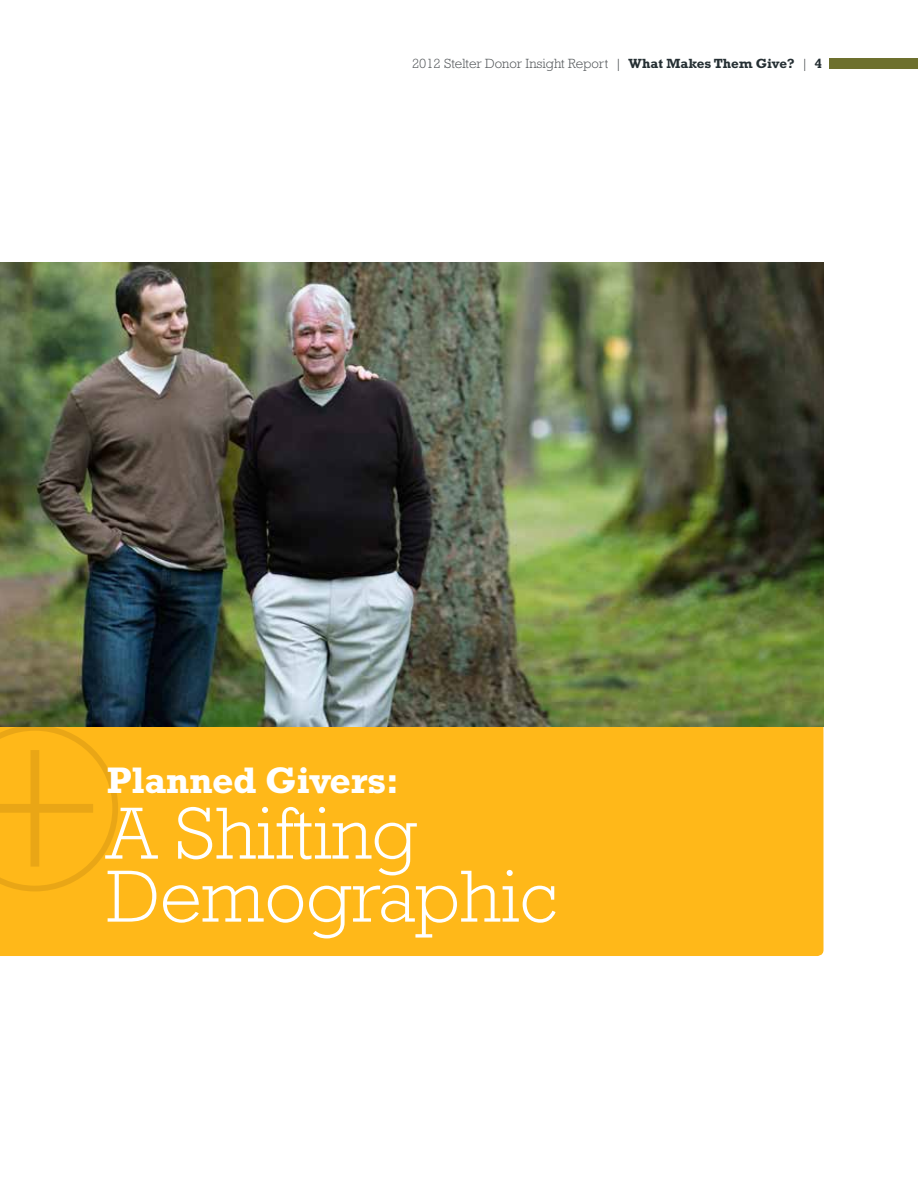
<style>
.page{position:relative;width:918px;height:1188px;background:#fff}
.page>*{position:absolute;margin:0;border:0;box-sizing:border-box;transform-origin:0 0}
.t1{font:100 231.3px "Helvetica Neue";color:#a89f88}
.t2{font:300 75px/63px "Rockwell";color:#fff}
.t3{font:700 37.5px "Rockwell";letter-spacing:-.01em;color:#fff}
.t4{font:300 13.5px "Rockwell";color:#4c5053}
.s1{font-weight:700;color:#252f33}
</style>
<div class="page">
<div style="left:829px;top:58px;width:89px;height:11px;background:#6d702e"></div>
<div style="left:0;top:727px;width:824px;height:229px;background:#ffb819"></div>
<svg style="left:0;top:727px;width:118px;height:164px;background:#fcb618"></svg>
<img style="left:0;top:262px;width:824px;height:465px">
<p class="t4" style="left:412px;top:56px;width:412px">2012 Stelter Donor Insight Report | <span class="s1">What Makes Them Give?</span> | <span class="s1">4</span></p>
<h1 class="t1" style="left:-35px;top:652px;width:140px">+</h1>
<h3 class="t3" style="left:107px;top:758px;width:294px">Planned Givers:</h3>
<h2 class="t2" style="left:107px;top:802px;width:452px">A Shifting<br>Demographic</h2>
</div>
